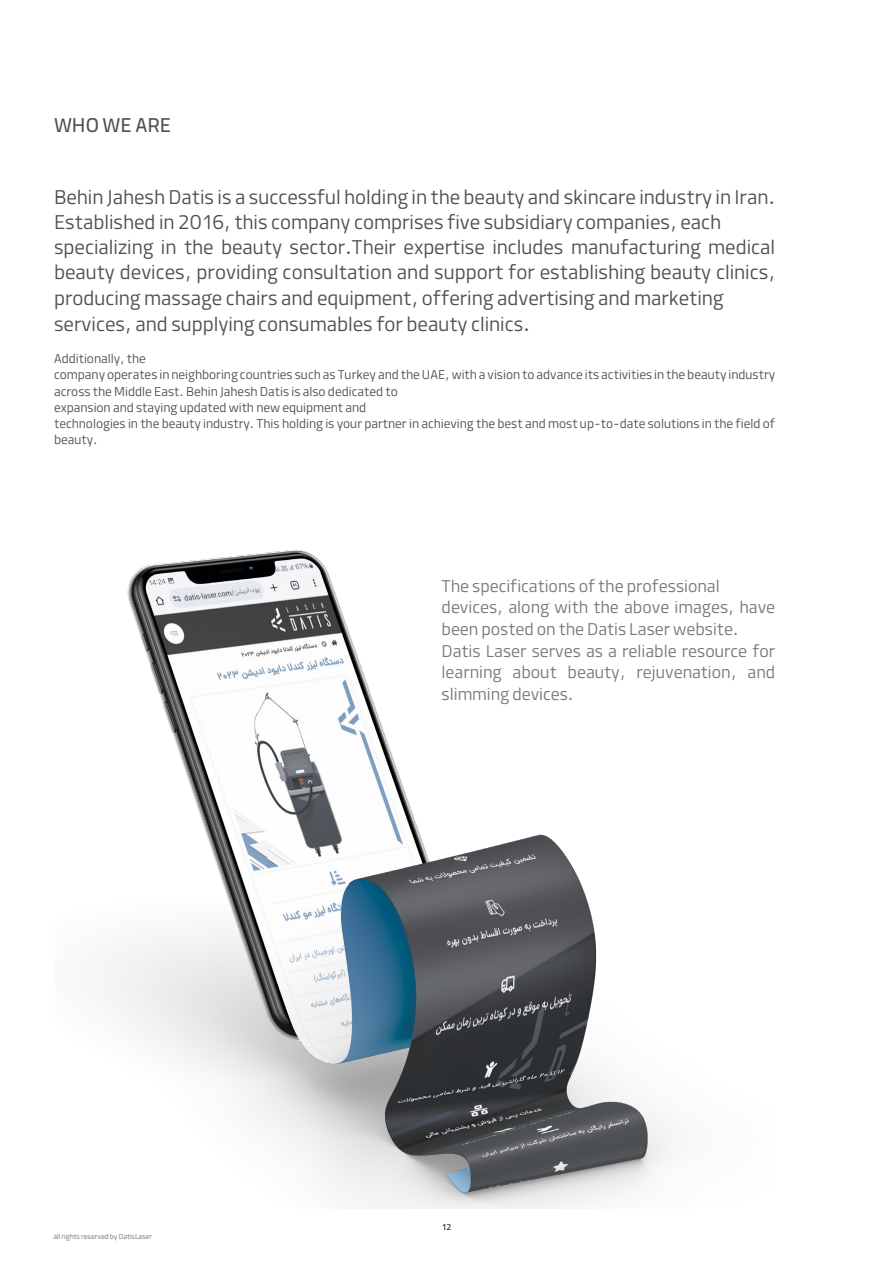
<style>
.page{position:relative;width:893px;height:1263px;background:#fff}
.page>*{position:absolute;margin:0;border:0;box-sizing:border-box;transform-origin:0 0}
.t1{font:300 21px/25.2px "Modam";color:#4f5151}
.t2{font:21px "Modam";color:#4f5151}
.t3{font:300 18px/21.6px "Modam";color:#787a7a}
.t4{font:300 13.5px/16.2px "Modam";color:#4f5151}
.t5{font:9px "Modam";color:#231f20}
.t6{font:300 7.5px "Modam";color:#6f7070}
.s1{font-size:21.75px}
</style>
<div class="page">
<img style="left:111px;top:549px;width:560px;height:660px">
<p class="t2" style="left:54px;top:113px;width:119px">WHO WE ARE</p>
<p class="t1" style="left:54px;top:184px;width:723px">Behin Jahesh Datis is a successful holding in the beauty and skincare industry in Iran.<br>Established in 2016, this company comprises five subsidiary companies, each</p>
<p class="t1" style="left:54px;top:234px;width:723px;text-align:justify">specializing in the beauty sector.Their expertise includes manufacturing medical beauty devices, providing consultation and support for establishing beauty clinics, producing massage chairs and equipment, offering advertising and marketing</p>
<p class="t1" style="left:54px;top:311px;width:478px">services, and supplying consumables for beauty clinics<span class="s1">.</span></p>
<p class="t4" style="left:54px;top:350px;width:93px">Additionally, the</p>
<p class="t4" style="left:54px;top:367px;width:723px">company operates in neighboring countries such as Turkey and the UAE, with a vision to advance its activities in the beauty industry across the Middle East. Behin Jahesh Datis is also dedicated to</p>
<p class="t4" style="left:54px;top:399px;width:314px">expansion and staying updated with new equipment and</p>
<p class="t4" style="left:54px;top:415px;width:723px">technologies in the beauty industry. This holding is your partner in achieving the best and most up-to-date solutions in the field of beauty.</p>
<p class="t3" style="left:442px;top:575px;width:280px">The specifications of the professional</p>
<p class="t3" style="left:442px;top:596px;width:335px">devices, along with the above images, have been posted on the Datis Laser website.</p>
<p class="t3" style="left:442px;top:640px;width:335px;text-align:justify">Datis Laser serves as a reliable resource for learning about beauty, rejuvenation, and slimming devices.</p>
<p class="t6" style="left:53px;top:1232px;width:100px">all rights reserved by DatisLaser</p>
<p class="t5" style="left:442px;top:1222px;width:11px">12</p>
</div>
